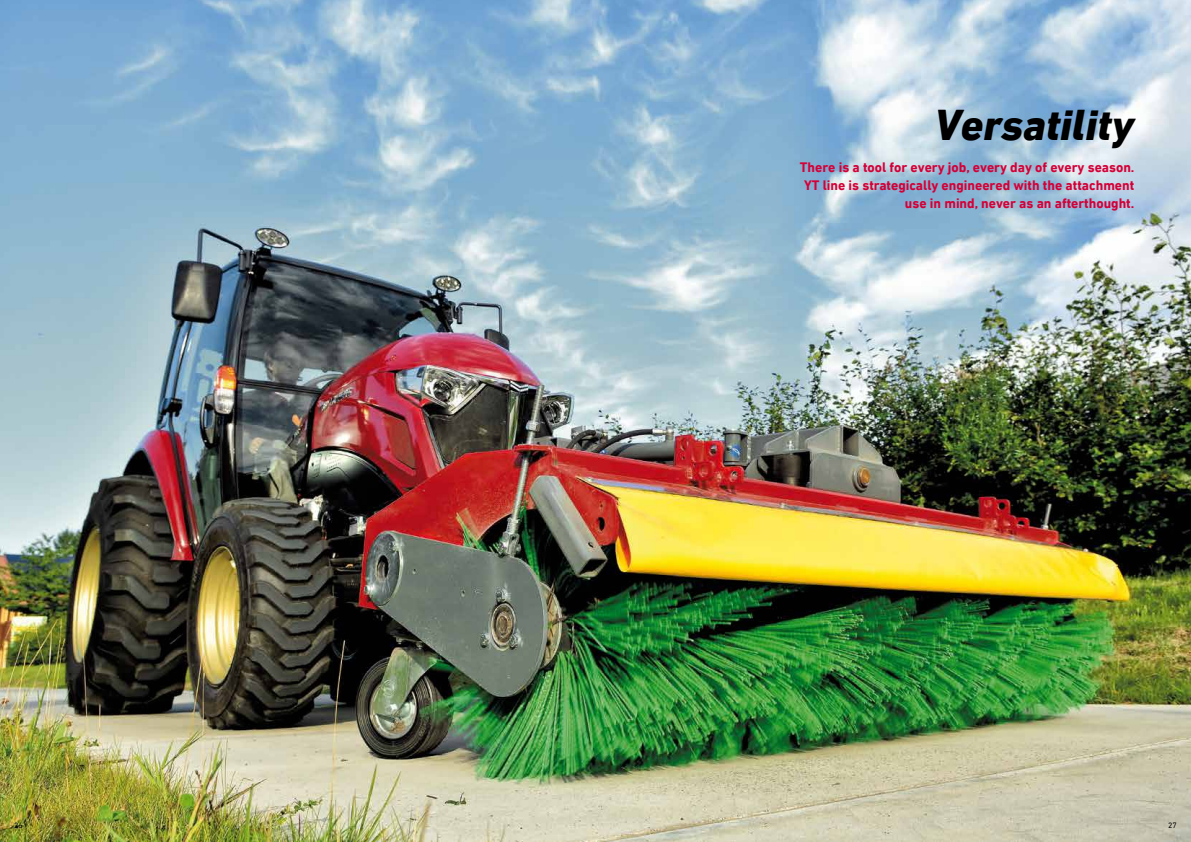
<style>
.page{position:relative;width:1191px;height:842px;background:#fff}
.page>*{position:absolute;margin:0;border:0;box-sizing:border-box;transform-origin:0 0}
.t1{font:italic 800 44px "DIN Next LT Pro";color:#000}
.t2{font:700 14px/18px "DIN Next LT Pro";color:#d40037;text-align:right}
.t3{font:8px "DIN Next LT Pro";color:#000}
</style>
<div class="page">
<img style="left:0;top:0;width:1191px;height:842px">
<h1 class="t1" style="left:934px;top:99px;width:201px">Versatility</h1>
<p class="t2" style="left:800px;top:158px;width:336px">There is a tool for every job, every day of every season.<br>YT line is strategically engineered with the attachment use in mind, never as an afterthought.</p>
<p class="t3" style="left:14px;top:821px;width:10px">26</p>
<p class="t3" style="left:1168px;top:821px;width:10px">27</p>
</div>
